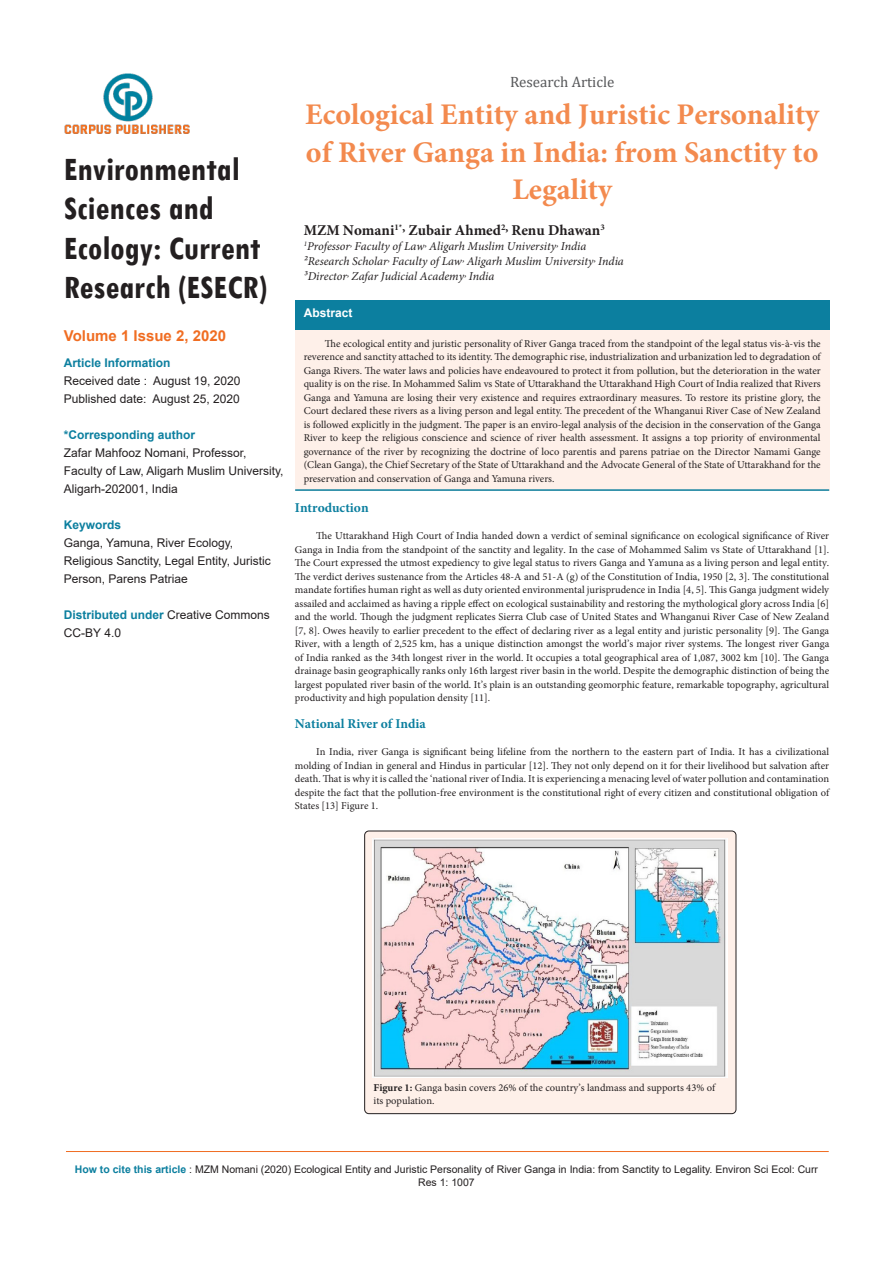
<style>
.page{position:relative;width:893px;height:1263px;background:#fff}
.page>*{position:absolute;margin:0;border:0;box-sizing:border-box;transform-origin:0 0}
.t1{font:700 condensed 34.65px/39.2px "Tw Cen";color:#231f20}
.t2{font:700 30px/37.5px "Minion Pro";color:#f38a4e;text-align:center}
.t3{font:700 15px "Minion Pro";color:#231f20}
.t4{font:700 15px "Arial";color:#f06d22}
.t5{font:15px "Cambria";color:#57585a}
.t6{font:700 13.5px "Minion Pro";color:#0c7f9f}
.t7{font:12px/18px "Arial";color:#231f20}
.t8{font:italic 12px "Minion Pro";color:#231f20}
.t9{font:700 12px "Arial";color:#0c7f9f}
.t10{font:700 12px "Arial";color:#fff}
.t11{font:10.5px/13.5px "Minion Pro";color:#231f20;text-align:justify}
.t12{font:10.5px/13.5px "Arial";color:#231f20;text-align:center}
.s1{font-weight:700;color:#0c7f9f}
.s2{font-weight:700}
</style>
<div class="page">
<hr style="left:66px;top:1151px;width:763px;height:1px;background:#f06d22">
<img style="left:65px;top:73px;width:125px;height:61px">
<div style="left:295px;top:300px;width:534px;height:30px;background:#0c7f9f"></div>
<div style="left:295px;top:330px;width:534px;height:161px;background:#fef0e9"></div>
<hr style="left:295px;top:489px;width:534px;height:2px;background:#0c7f9f">
<div style="left:365px;top:831px;width:371px;height:283px;background:#fef0e9;border-radius:4px"></div>
<div style="left:364px;top:831px;width:372px;height:283px;border:1px solid #231f20;border-radius:4px"></div>
<img style="left:373px;top:838px;width:354px;height:240px">
<h1 class="t1" style="left:64px;top:149px;width:205px">Environmental<br>Sciences and<br>Ecology: Current<br>Research (ESECR)</h1>
<p class="t4" style="left:64px;top:325px;width:164px">Volume 1 Issue 2, 2020</p>
<p class="t9" style="left:64px;top:354px;width:108px">Article Information</p>
<p class="t7" style="left:64px;top:372px;width:178px">Received date : August 19, 2020<br>Published date: August 25, 2020</p>
<p class="t9" style="left:64px;top:426px;width:133px">*Corresponding author</p>
<p class="t7" style="left:64px;top:444px;width:221px">Zafar Mahfooz Nomani, Professor,<br>Faculty of Law, Aligarh Muslim University,<br>Aligarh-202001, India</p>
<p class="t9" style="left:64px;top:516px;width:59px">Keywords</p>
<p class="t7" style="left:64px;top:534px;width:208px">Ganga, Yamuna, River Ecology,<br>Religious Sanctity, Legal Entity, Juristic<br>Person, Parens Patriae</p>
<p class="t7" style="left:64px;top:606px;width:208px"><span class="s1">Distributed under</span> Creative Commons<br>CC-BY 4.0</p>
<p class="t5" style="left:510px;top:73px;width:106px">Research Article</p>
<p class="t2" style="left:305px;top:96px;width:515px">Ecological Entity and Juristic Personality of River Ganga in India: from Sanctity to<br>Legality</p>
<p class="t3" style="left:304px;top:220px;width:302px">MZM Nomani<sup>1*</sup>, Zubair Ahmed<sup>2</sup>, Renu Dhawan<sup>3</sup></p>
<p class="t8" style="left:304px;top:238px;width:284px"><sup>1</sup>Professor, Faculty of Law, Aligarh Muslim University, India</p>
<p class="t8" style="left:304px;top:253px;width:322px">²Research Scholar, Faculty of Law, Aligarh Muslim University, India</p>
<p class="t8" style="left:304px;top:268px;width:192px">³Director, Zafar Judicial Academy, India</p>
<p class="t10" style="left:304px;top:305px;width:50px">Abstract</p>
<p class="t11" style="left:304px;top:336px;width:519px;text-indent:21px">The ecological entity and juristic personality of River Ganga traced from the standpoint of the legal status vis-à-vis the reverence and sanctity attached to its identity. The demographic rise, industrialization and urbanization led to degradation of Ganga Rivers. The water laws and policies have endeavoured to protect it from pollution, but the deterioration in the water quality is on the rise. In Mohammed Salim vs State of Uttarakhand the Uttarakhand High Court of India realized that Rivers Ganga and Yamuna are losing their very existence and requires extraordinary measures. To restore its pristine glory, the Court declared these rivers as a living person and legal entity. The precedent of the Whanganui River Case of New Zealand is followed explicitly in the judgment. The paper is an enviro-legal analysis of the decision in the conservation of the Ganga River to keep the religious conscience and science of river health assessment. It assigns a top priority of environmental governance of the river by recognizing the doctrine of loco parentis and parens patriae on the Director Namami Gange (Clean Ganga), the Chief Secretary of the State of Uttarakhand and the Advocate General of the State of Uttarakhand for the preservation and conservation of Ganga and Yamuna rivers.</p>
<p class="t6" style="left:295px;top:498px;width:75px">Introduction</p>
<p class="t11" style="left:295px;top:529px;width:536px;text-indent:21px">The Uttarakhand High Court of India handed down a verdict of seminal significance on ecological significance of River Ganga in India from the standpoint of the sanctity and legality. In the case of Mohammed Salim vs State of Uttarakhand [1].<br>The Court expressed the utmost expediency to give legal status to rivers Ganga and Yamuna as a living person and legal entity.<br>The verdict derives sustenance from the Articles 48-A and 51-A (g) of the Constitution of India, 1950 [2, 3]. The constitutional mandate fortifies human right as well as duty oriented environmental jurisprudence in India [4, 5]. This Ganga judgment widely assailed and acclaimed as having a ripple effect on ecological sustainability and restoring the mythological glory across India [6] and the world. Though the judgment replicates Sierra Club case of United States and Whanganui River Case of New Zealand [7, 8]. Owes heavily to earlier precedent to the effect of declaring river as a legal entity and juristic personality [9]. The Ganga River, with a length of 2,525 km, has a unique distinction amongst the world’s major river systems. The longest river Ganga of India ranked as the 34th longest river in the world. It occupies a total geographical area of 1,087, 3002 km [10]. The Ganga drainage basin geographically ranks only 16th largest river basin in the world. Despite the demographic distinction of being the largest populated river basin of the world. It’s plain is an outstanding geomorphic feature, remarkable topography, agricultural productivity and high population density [11].</p>
<p class="t6" style="left:295px;top:714px;width:132px">National River of India</p>
<p class="t11" style="left:295px;top:745px;width:536px;text-indent:21px">In India, river Ganga is significant being lifeline from the northern to the eastern part of India. It has a civilizational molding of Indian in general and Hindus in particular [12]. They not only depend on it for their livelihood but salvation after death. That is why it is called the ‘national river of India. It is experiencing a menacing level of water pollution and contamination despite the fact that the pollution-free environment is the constitutional right of every citizen and constitutional obligation of States [13] Figure 1.</p>
<p class="t11" style="left:373px;top:1080px;width:343px"><span class="s2">Figure 1:</span> Ganga basin covers 26% of the country’s landmass and supports 43% of its population.</p>
<p class="t12" style="left:75px;top:1162px;width:745px"><span class="s1">How to cite this article</span> : MZM Nomani (2020) Ecological Entity and Juristic Personality of River Ganga in India: from Sanctity to Legality. Environ Sci Ecol: Curr<br>Res 1: 1007</p>
</div>
